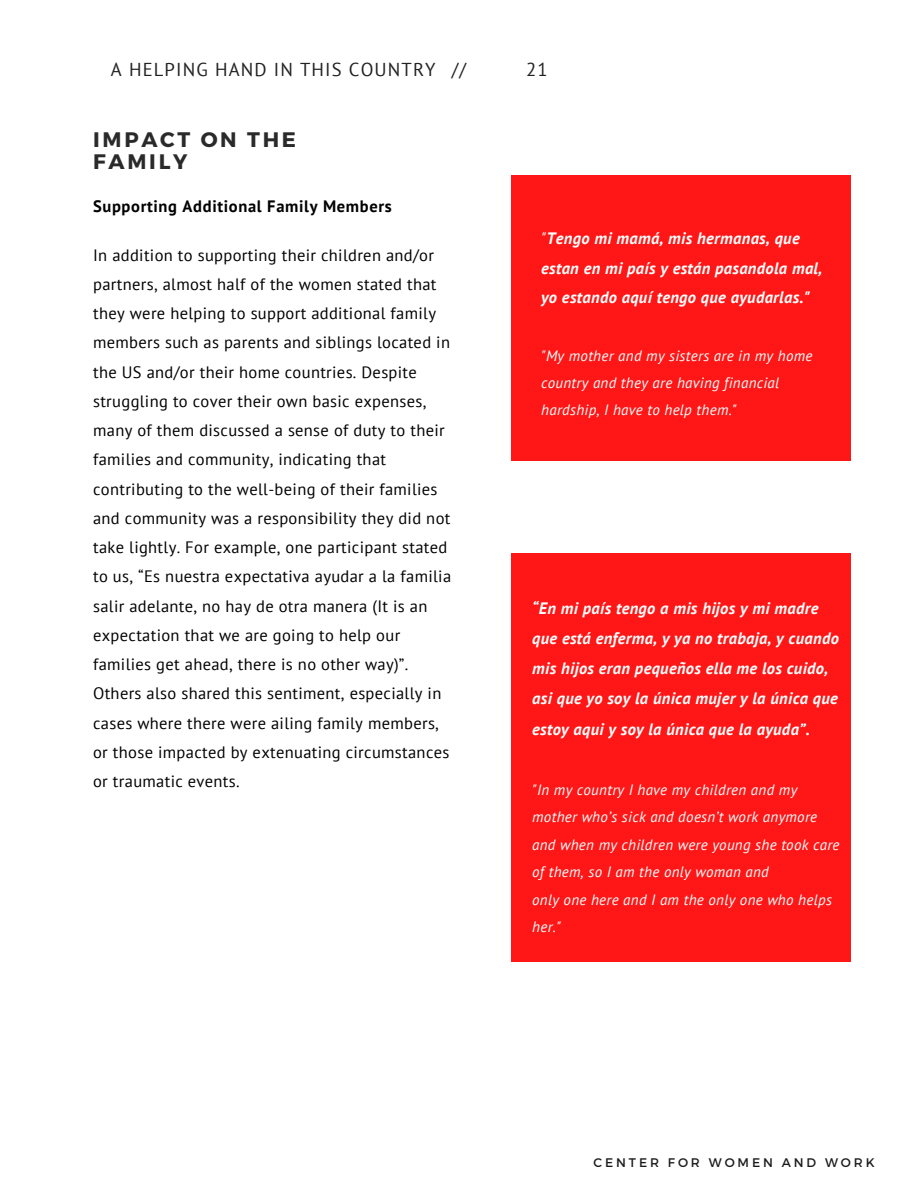
<style>
.page{position:relative;width:918px;height:1188px;background:#fff}
.page>*{position:absolute;margin:0;border:0;box-sizing:border-box;transform-origin:0 0}
.t1{font:700 21px/22.5px "Montserrat";letter-spacing:.13em;color:#2a2a2a}
.t2{font:18.6px "PT Sans";letter-spacing:.06em;color:#222}
.t3{font:16.5px/29.2px "PT Sans";letter-spacing:.02em;color:#000}
.t4{font:italic 700 16.5px/30.3px "PT Sans";letter-spacing:.02em;color:#fff}
.t5{font:700 16.5px "PT Sans";letter-spacing:.04em;color:#000}
.t6{font:italic 15px/27.3px "PT Sans";letter-spacing:.02em;color:#fff}
.t7{font:12.45px "Montserrat";letter-spacing:.23em;color:#1a1b1a}
.s1{font-weight:400}
</style>
<div class="page">
<div style="left:511px;top:175px;width:340px;height:286px;background:#ff1616"></div>
<div style="left:511px;top:554px;width:340px;height:408px;background:#ff1616"></div>
<p class="t2" style="left:111px;top:57px;width:357px">A HELPING HAND IN THIS COUNTRY //</p>
<p class="t1" style="left:93px;top:127px;width:204px">IMPACT ON THE<br>FAMILY</p>
<p class="t5" style="left:93px;top:196px;width:300px">Supporting Additional Family Members</p>
<p class="t3" style="left:93px;top:240px;width:360px">In addition to supporting their children and/or partners, almost half of the women stated that they were helping to support additional family members such as parents and siblings located in the US and/or their home countries. Despite struggling to cover their own basic expenses, many of them discussed a sense of duty to their families and community, indicating that contributing to the well-being of their families and community was a responsibility they did not take lightly. For example, one participant stated to us, “Es nuestra expectativa ayudar a la familia salir adelante, no hay de otra manera (It is an expectation that we are going to help our families get ahead, there is no other way)”.<br>Others also shared this sentiment, especially in cases where there were ailing family members, or those impacted by extenuating circumstances or traumatic events.</p>
<p class="t2" style="left:526px;top:57px;width:23px">21</p>
<p class="t4" style="left:541px;top:224px;width:282px;line-height:29.2px"><span class="s1">"</span>Tengo mi mamá, mis hermanas, que estan en mi país y están pasandola mal, yo estando aquí tengo que ayudarlas."</p>
<p class="t6" style="left:541px;top:342px;width:273px">"My mother and my sisters are in my home country and they are having financial hardship, I have to help them."</p>
<p class="t4" style="left:532px;top:592px;width:308px">“En mi país tengo a mis hijos y mi madre que está enferma, y ya no trabaja, y cuando mis hijos eran pequeños ella me los cuido, asi que yo soy la única mujer y la única que estoy aqui y soy la única que la ayuda”.</p>
<p class="t6" style="left:532px;top:776px;width:309px">"In my country I have my children and my mother who’s sick and doesn’t work anymore and when my children were young she took care of them, so I am the only woman and<br>only one here and I am the only one who helps her."</p>
<p class="t7" style="left:594px;top:1155px;width:283px">CENTER FOR WOMEN AND WORK</p>
</div>
